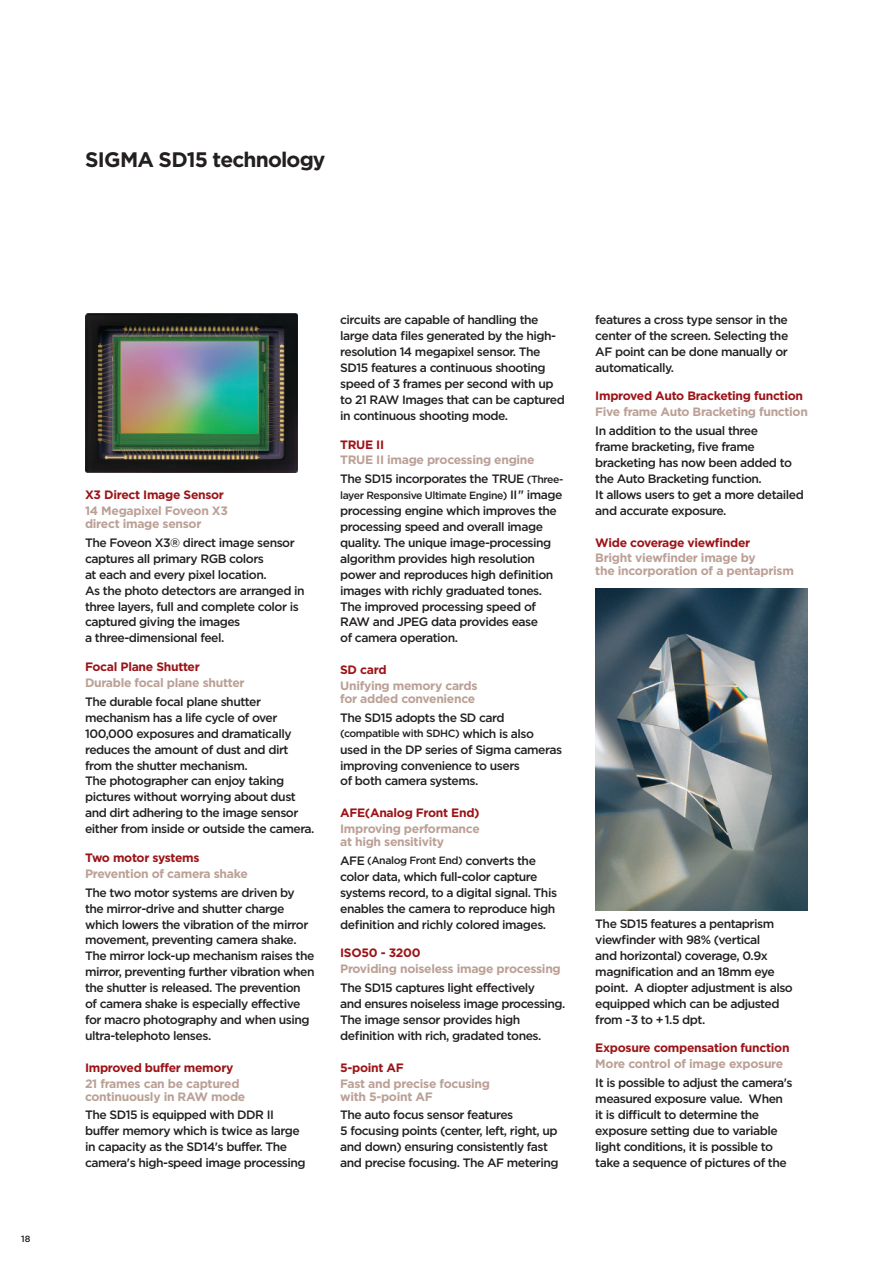
<style>
.page{position:relative;width:893px;height:1263px;background:#fff}
.page>*{position:absolute;margin:0;border:0;box-sizing:border-box;transform-origin:0 0}
.t1{font:700 21px "Gotham";letter-spacing:-.04em;color:#231f20}
.t2{font:500 12.15px/15.9px "Gotham";letter-spacing:-.04em;color:#231f20}
.t3{font:700 12.15px/12.9px "Gotham";letter-spacing:-.025em;color:#bba096}
.t4{font:700 12.15px "Gotham";letter-spacing:-.025em;color:#9c1418}
.t5{font:500 10.5px "Gotham";letter-spacing:-.04em;color:#231f20}
.t6{font:500 9px "Gotham";color:#231f20}
.s1{font-weight:500;color:#231f20}
.s2{font-weight:500;font-size:10.5px;color:#231f20}
.s3{font-size:12.15px}
</style>
<div class="page">
<img style="left:595px;top:588px;width:213px;height:322px">
<img style="left:85px;top:314px;width:213px;height:158px">
<h1 class="t1" style="left:85px;top:147px;width:242px">SIGMA SD15 technology</h1>
<p class="t6" style="left:21px;top:1233px;width:11px">18</p>
<p class="t4" style="left:85px;top:488px;width:140px">X3 Direct Image Sensor</p>
<p class="t3" style="left:85px;top:504px;width:145px">14 Megapixel Foveon X3 direct image sensor</p>
<p class="t2" style="left:85px;top:534px;width:221px">The Foveon X3® direct image sensor captures all primary RGB colors<br>at each and every pixel location.<br>As the photo detectors are arranged in three layers, full and complete color is captured giving the images<br>a three-dimensional feel.</p>
<p class="t4" style="left:85px;top:660px;width:116px">Focal Plane Shutter</p>
<p class="t3" style="left:85px;top:676px;width:161px">Durable focal plane shutter</p>
<p class="t2" style="left:85px;top:693px;width:231px">The durable focal plane shutter mechanism has a life cycle of over 100,000 exposures and dramatically reduces the amount of dust and dirt from the shutter mechanism.<br>The photographer can enjoy taking pictures without worrying about dust and dirt adhering to the image sensor either from inside or outside the camera.</p>
<p class="t4" style="left:85px;top:851px;width:116px">Two motor systems</p>
<p class="t3" style="left:85px;top:867px;width:164px">Prevention of camera shake</p>
<p class="t2" style="left:85px;top:884px;width:231px">The two motor systems are driven by the mirror-drive and shutter charge which lowers the vibration of the mirror movement, preventing camera shake.<br>The mirror lock-up mechanism raises the mirror, preventing further vibration when the shutter is released. The prevention of camera shake is especially effective for macro photography and when using ultra-telephoto lenses.</p>
<p class="t4" style="left:85px;top:1060px;width:150px">Improved buffer memory</p>
<p class="t3" style="left:85px;top:1076px;width:162px">21 frames can be captured continuously in RAW mode</p>
<p class="t2" style="left:85px;top:1107px;width:222px">The SD15 is equipped with DDR II buffer memory which is twice as large in capacity as the SD14's buffer. The camera's high-speed image processing</p>
<p class="t2" style="left:340px;top:312px;width:226px">circuits are capable of handling the large data files generated by the high&shy;resolution 14 megapixel sensor. The SD15 features a continuous shooting speed of 3 frames per second with up to 21 RAW Images that can be captured in continuous shooting mode.</p>
<p class="t4" style="left:340px;top:437px;width:45px">TRUE II</p>
<p class="t3" style="left:340px;top:450px;width:225px;line-height:18.9px">TRUE II image processing engine<br><span class="s1">The SD15 incorporates the TRUE</span> <span class="s2">(Three-</span></p>
<p class="t5" style="left:340px;top:489px;width:224px">layer Responsive Ultimate Engine) <span class="s3">II" image</span></p>
<p class="t2" style="left:340px;top:503px;width:218px">processing engine which improves the processing speed and overall image quality. The unique image-processing algorithm provides high resolution power and reproduces high definition images with richly graduated tones.<br>The improved processing speed of RAW and JPEG data provides ease<br>of camera operation.</p>
<p class="t4" style="left:340px;top:663px;width:48px">SD card</p>
<p class="t3" style="left:340px;top:679px;width:139px">Unifying memory cards for added convenience</p>
<p class="t2" style="left:340px;top:709px;width:166px">The SD15 adopts the SD card</p>
<p class="t5" style="left:340px;top:727px;width:195px">(compatible with SDHC) <span class="s3">which is also</span></p>
<p class="t2" style="left:340px;top:741px;width:223px">used in the DP series of Sigma cameras improving convenience to users<br>of both camera systems.</p>
<p class="t4" style="left:340px;top:806px;width:141px">AFE(Analog Front End)</p>
<p class="t3" style="left:340px;top:822px;width:141px">Improving performance at high sensitivity</p>
<p class="t5" style="left:340px;top:855px;width:197px"><span class="s3">AFE</span> (Analog Front End) <span class="s3">converts the</span></p>
<p class="t2" style="left:340px;top:868px;width:218px">color data, which full-color capture systems record, to a digital signal. This enables the camera to reproduce high definition and richly colored images.</p>
<p class="t4" style="left:340px;top:946px;width:82px">ISO50 - 3200</p>
<p class="t3" style="left:340px;top:962px;width:222px">Providing noiseless image processing</p>
<p class="t2" style="left:340px;top:980px;width:227px">The SD15 captures light effectively<br>and ensures noiseless image processing.<br>The image sensor provides high definition with rich, gradated tones.</p>
<p class="t4" style="left:340px;top:1060px;width:65px">5-point AF</p>
<p class="t3" style="left:340px;top:1076px;width:151px">Fast and precise focusing with 5-point AF</p>
<p class="t2" style="left:340px;top:1107px;width:220px">The auto focus sensor features<br>5 focusing points (center, left, right, up and down) ensuring consistently fast and precise focusing. The AF metering</p>
<p class="t2" style="left:595px;top:311px;width:195px;text-align:justify">features a cross type sensor in the center of the screen. Selecting the AF point can be done manually or automatically.</p>
<p class="t4" style="left:595px;top:389px;width:209px">Improved Auto Bracketing function</p>
<p class="t3" style="left:595px;top:405px;width:214px">Five frame Auto Bracketing function</p>
<p class="t2" style="left:595px;top:423px;width:210px">In addition to the usual three<br>frame bracketing, five frame bracketing has now been added to the Auto Bracketing function.<br>It allows users to get a more detailed and accurate exposure.</p>
<p class="t4" style="left:595px;top:535px;width:156px">Wide coverage viewfinder</p>
<p class="t3" style="left:595px;top:551px;width:200px">Bright viewfinder image by<br>the incorporation of a pentaprism</p>
<p class="t2" style="left:595px;top:916px;width:199px">The SD15 features a pentaprism viewfinder with 98% (vertical<br>and horizontal) coverage, 0.9x magnification and an 18mm eye point. A diopter adjustment is also equipped which can be adjusted from -3 to +1.5 dpt.</p>
<p class="t4" style="left:595px;top:1041px;width:196px">Exposure compensation function</p>
<p class="t3" style="left:595px;top:1057px;width:190px">More control of image exposure</p>
<p class="t2" style="left:595px;top:1075px;width:199px">It is possible to adjust the camera's measured exposure value. When it is difficult to determine the exposure setting due to variable light conditions, it is possible to take a sequence of pictures of the</p>
</div>
